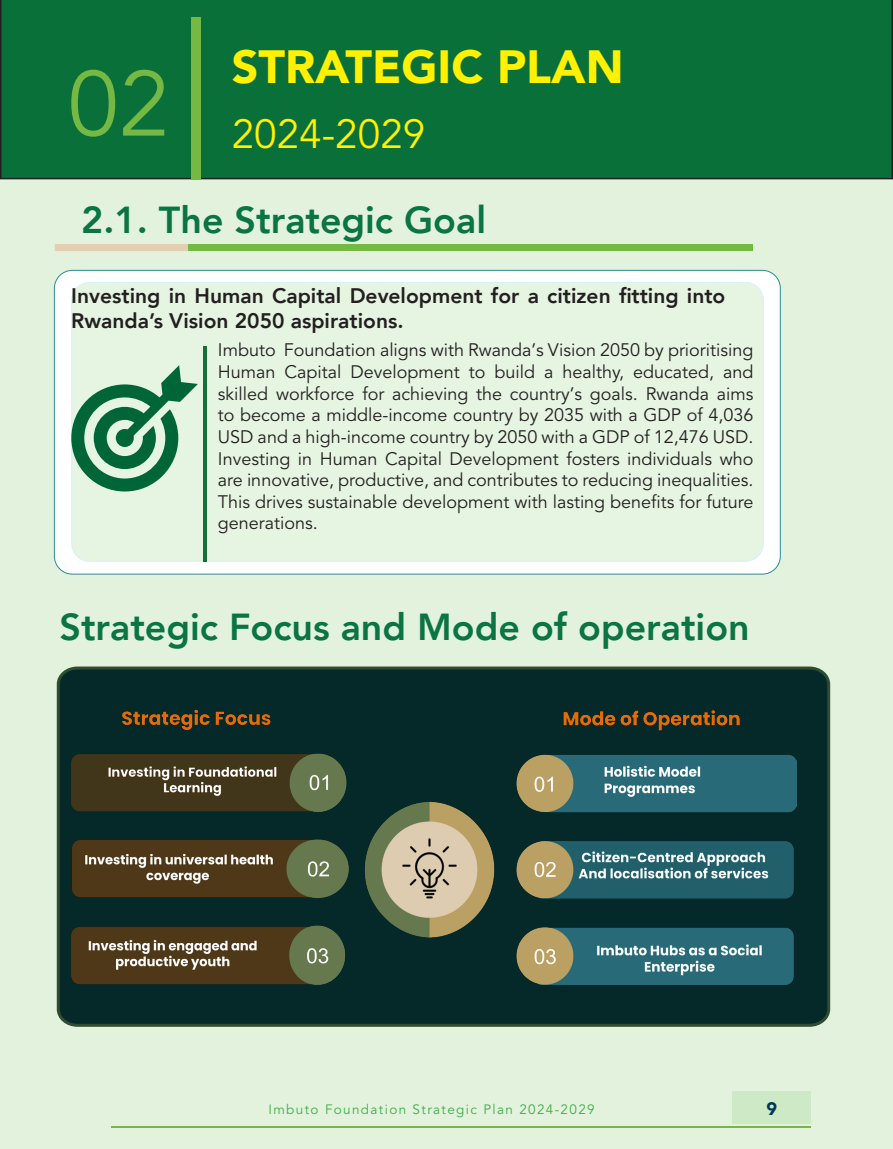
<style>
.page{position:relative;width:893px;height:1149px;background:#fff}
.page>*{position:absolute;margin:0;border:0;box-sizing:border-box;transform-origin:0 0}
.t1{font:91.5px "Avenir";color:#75b843}
.t2{font:900 46.5px "Avenir";color:#fff101}
.t3{font:40.5px "Avenir";color:#fff101}
.t4{font:800 37.5px "Avenir";color:#0a7442}
.t5{font:800 21px/25.2px "Avenir";color:#231f20}
.t6{font:18px/21.6px "Avenir";color:#231f20;text-align:justify}
.t7{font:900 18px "Avenir";color:#013957}
.t8{font:13.5px "Avenir";letter-spacing:.1em;color:#40ae49}
</style>
<div class="page">
<div style="left:0;top:179px;width:893px;height:969px;background:#e2f2dd"></div>
<hr style="left:112px;top:1125px;width:699px;height:2px;background:#73b943">
<div style="left:732px;top:1090px;width:79px;height:33px;background:#cee9c5"></div>
<svg style="left:55px;top:664px;width:777px;height:363px;background:#133532"></svg>
<div style="left:54px;top:270px;width:726px;height:304px;background:#fff;border-radius:18px"></div>
<div style="left:72px;top:282px;width:691px;height:279px;background:#e6f4e2;border-radius:18px"></div>
<div style="left:0;top:0;width:893px;height:179px;background:#0a703a"></div>
<div style="left:191px;top:17px;width:10px;height:162px;background:#75b843"></div>
<hr style="left:203px;top:346px;width:3px;height:215px;background:#127039">
<svg style="left:71px;top:365px;width:127px;height:126px"></svg>
<div style="left:188px;top:244px;width:565px;height:7px;background:#73b943"></div>
<svg style="left:55px;top:244px;width:133px;height:7px"></svg>
<img style="left:71px;top:698px;width:726px;height:286px">
<p class="t1" style="left:68px;top:36px;width:103px">02</p>
<p class="t2" style="left:232px;top:27px;width:393px">STRATEGIC PLAN</p>
<p class="t3" style="left:232px;top:104px;width:195px">2024-2029</p>
<p class="t4" style="left:81px;top:185px;width:406px">2.1. The Strategic Goal</p>
<p class="t5" style="left:71px;top:282px;width:656px">Investing in Human Capital Development for a citizen fitting into<br>Rwanda’s Vision 2050 aspirations.</p>
<p class="t6" style="left:218px;top:340px;width:537px">Imbuto Foundation aligns with Rwanda’s Vision 2050 by prioritising Human Capital Development to build a healthy, educated, and skilled workforce for achieving the country’s goals. Rwanda aims to become a middle-income country by 2035 with a GDP of 4,036<br>USD and a high-income country by 2050 with a GDP of 12,476 USD.<br>Investing in Human Capital Development fosters individuals who are innovative, productive, and contributes to reducing inequalities.<br>This drives sustainable development with lasting benefits for future generations.</p>
<p class="t4" style="left:60px;top:593px;width:692px">Strategic Focus and Mode of operation</p>
<p class="t8" style="left:268px;top:1099px;width:328px">Imbuto Foundation Strategic Plan 2024-2029</p>
<p class="t7" style="left:766px;top:1092px;width:12px">9</p>
</div>
